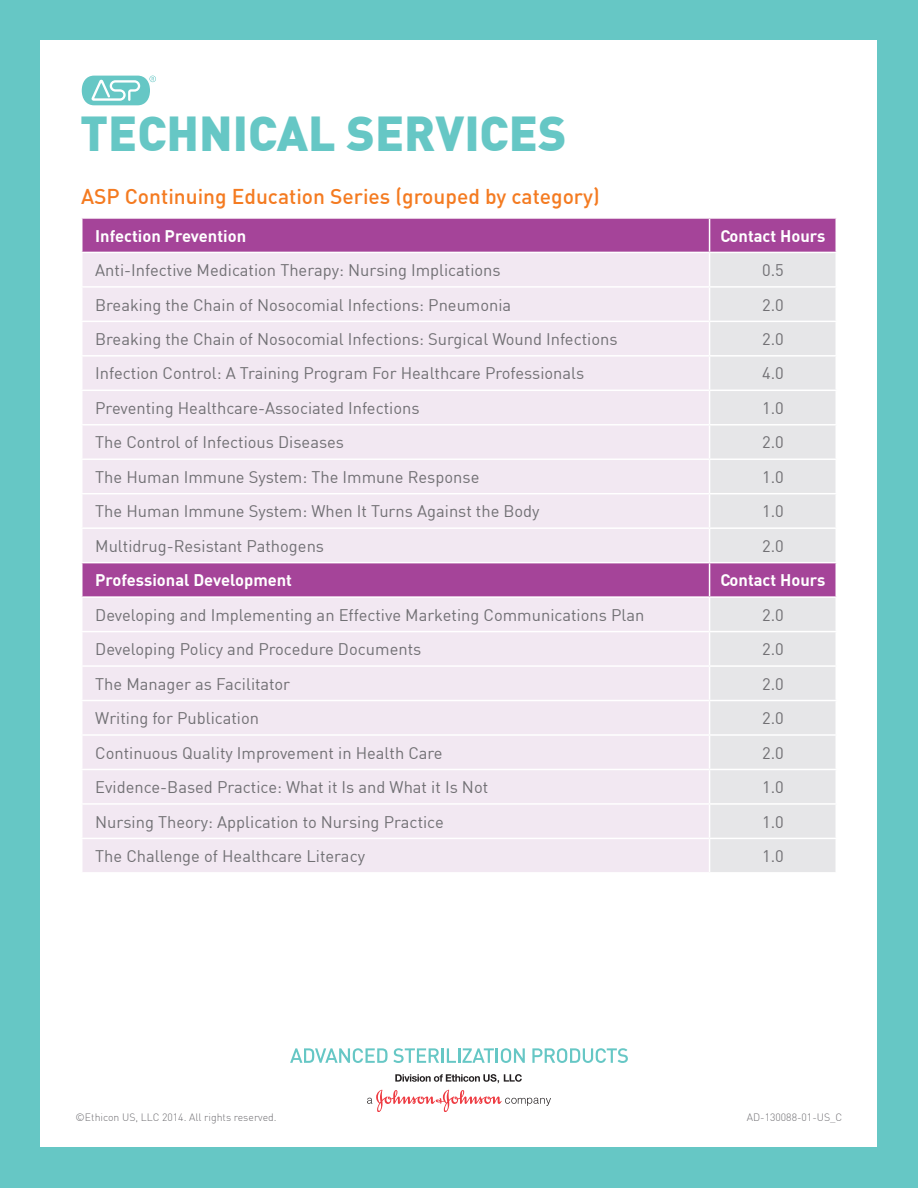
<style>
.page{position:relative;width:918px;height:1188px;background:#66c7c5}
.page>*{position:absolute;margin:0;border:0;box-sizing:border-box;transform-origin:0 0}
.t1{font:900 48px "DIN";color:#66c7c5}
.t2{font:500 21px "DIN";color:#f47b21}
.t3{font:16.5px "DIN";color:#717074}
.t4{font:700 16.5px "DIN";color:#fff}
.t5{font:300 10.5px "DIN";color:#717074}
</style>
<div class="page">
<div style="left:40px;top:40px;width:838px;height:1108px;background:#fff"></div>
<svg style="left:82px;top:76px;width:74px;height:29px"></svg>
<svg style="left:290px;top:1048px;width:149px;height:15px"></svg>
<hr style="left:441px;top:1048px;width:3px;height:15px;background:#66c7c5">
<svg style="left:447px;top:1048px;width:78px;height:15px"></svg>
<svg style="left:532px;top:1048px;width:96px;height:15px"></svg>
<svg style="left:367px;top:1090px;width:184px;height:21px"></svg>
<svg style="left:395px;top:1074px;width:127px;height:9px"></svg>
<div style="left:82px;top:219px;width:754px;height:33px;background:#a54499"></div>
<div style="left:82px;top:253px;width:627px;height:619px;background:#f2e8f2"></div>
<div style="left:710px;top:253px;width:126px;height:619px;background:#e6e6e8"></div>
<hr style="left:709px;top:219px;width:1px;height:33px;background:#fff">
<hr style="left:81px;top:286px;width:629px;height:2px;background:#fff">
<hr style="left:710px;top:286px;width:127px;height:2px;background:#fff">
<hr style="left:81px;top:321px;width:629px;height:1px;background:#fff">
<hr style="left:710px;top:321px;width:127px;height:1px;background:#fff">
<hr style="left:81px;top:355px;width:629px;height:2px;background:#fff">
<hr style="left:710px;top:355px;width:127px;height:2px;background:#fff">
<hr style="left:81px;top:390px;width:629px;height:1px;background:#fff">
<hr style="left:710px;top:390px;width:127px;height:1px;background:#fff">
<hr style="left:81px;top:424px;width:629px;height:2px;background:#fff">
<hr style="left:710px;top:424px;width:127px;height:2px;background:#fff">
<hr style="left:81px;top:458px;width:629px;height:2px;background:#fff">
<hr style="left:710px;top:458px;width:127px;height:2px;background:#fff">
<hr style="left:81px;top:493px;width:629px;height:1px;background:#fff">
<hr style="left:710px;top:493px;width:127px;height:1px;background:#fff">
<hr style="left:81px;top:527px;width:629px;height:2px;background:#fff">
<hr style="left:710px;top:527px;width:127px;height:2px;background:#fff">
<hr style="left:81px;top:562px;width:629px;height:1px;background:#fff">
<hr style="left:710px;top:562px;width:127px;height:1px;background:#fff">
<hr style="left:81px;top:596px;width:629px;height:2px;background:#fff">
<hr style="left:710px;top:596px;width:127px;height:2px;background:#fff">
<hr style="left:81px;top:631px;width:629px;height:1px;background:#fff">
<hr style="left:710px;top:631px;width:127px;height:1px;background:#fff">
<hr style="left:81px;top:665px;width:629px;height:2px;background:#fff">
<hr style="left:710px;top:665px;width:127px;height:2px;background:#fff">
<hr style="left:81px;top:700px;width:629px;height:1px;background:#fff">
<hr style="left:710px;top:700px;width:127px;height:1px;background:#fff">
<hr style="left:81px;top:734px;width:629px;height:2px;background:#fff">
<hr style="left:710px;top:734px;width:127px;height:2px;background:#fff">
<hr style="left:81px;top:769px;width:629px;height:1px;background:#fff">
<hr style="left:710px;top:769px;width:127px;height:1px;background:#fff">
<hr style="left:81px;top:803px;width:629px;height:2px;background:#fff">
<hr style="left:710px;top:803px;width:127px;height:2px;background:#fff">
<hr style="left:81px;top:838px;width:629px;height:1px;background:#fff">
<hr style="left:710px;top:838px;width:127px;height:1px;background:#fff">
<h1 class="t1" style="left:80px;top:102px;width:488px">TECHNICAL SERVICES</h1>
<p class="t2" style="left:81px;top:183px;width:520px">ASP Continuing Education Series (grouped by category)</p>
<p class="t4" style="left:95px;top:225px;width:152px">Infection Prevention</p>
<p class="t4" style="left:720px;top:225px;width:107px">Contact Hours</p>
<p class="t3" style="left:95px;top:260px;width:407px">Anti-Infective Medication Therapy: Nursing Implications</p>
<p class="t3" style="left:762px;top:260px;width:23px">0.5</p>
<p class="t3" style="left:95px;top:294px;width:418px">Breaking the Chain of Nosocomial Infections: Pneumonia</p>
<p class="t3" style="left:762px;top:294px;width:23px">2.0</p>
<p class="t3" style="left:95px;top:329px;width:524px">Breaking the Chain of Nosocomial Infections: Surgical Wound Infections</p>
<p class="t3" style="left:762px;top:329px;width:23px">2.0</p>
<p class="t3" style="left:95px;top:363px;width:491px">Infection Control: A Training Program For Healthcare Professionals</p>
<p class="t3" style="left:762px;top:363px;width:23px">4.0</p>
<p class="t3" style="left:95px;top:398px;width:326px">Preventing Healthcare-Associated Infections</p>
<p class="t3" style="left:762px;top:398px;width:23px">1.0</p>
<p class="t3" style="left:95px;top:432px;width:250px">The Control of Infectious Diseases</p>
<p class="t3" style="left:762px;top:432px;width:23px">2.0</p>
<p class="t3" style="left:95px;top:467px;width:386px">The Human Immune System: The Immune Response</p>
<p class="t3" style="left:762px;top:467px;width:23px">1.0</p>
<p class="t3" style="left:95px;top:501px;width:446px">The Human Immune System: When It Turns Against the Body</p>
<p class="t3" style="left:762px;top:501px;width:23px">1.0</p>
<p class="t3" style="left:95px;top:536px;width:230px">Multidrug-Resistant Pathogens</p>
<p class="t3" style="left:762px;top:536px;width:23px">2.0</p>
<p class="t4" style="left:95px;top:570px;width:198px">Professional Development</p>
<p class="t4" style="left:720px;top:570px;width:107px">Contact Hours</p>
<p class="t3" style="left:95px;top:605px;width:551px">Developing and Implementing an Effective Marketing Communications Plan</p>
<p class="t3" style="left:762px;top:605px;width:23px">2.0</p>
<p class="t3" style="left:95px;top:639px;width:328px">Developing Policy and Procedure Documents</p>
<p class="t3" style="left:762px;top:639px;width:23px">2.0</p>
<p class="t3" style="left:95px;top:673px;width:197px">The Manager as Facilitator</p>
<p class="t3" style="left:762px;top:673px;width:23px">2.0</p>
<p class="t3" style="left:95px;top:708px;width:165px">Writing for Publication</p>
<p class="t3" style="left:762px;top:708px;width:23px">2.0</p>
<p class="t3" style="left:95px;top:742px;width:349px">Continuous Quality Improvement in Health Care</p>
<p class="t3" style="left:762px;top:742px;width:23px">2.0</p>
<p class="t3" style="left:95px;top:777px;width:395px">Evidence-Based Practice: What it Is and What it Is Not</p>
<p class="t3" style="left:762px;top:777px;width:23px">1.0</p>
<p class="t3" style="left:95px;top:811px;width:350px">Nursing Theory: Application to Nursing Practice</p>
<p class="t3" style="left:762px;top:811px;width:23px">1.0</p>
<p class="t3" style="left:95px;top:846px;width:271px">The Challenge of Healthcare Literacy</p>
<p class="t3" style="left:762px;top:846px;width:23px">1.0</p>
<p class="t5" style="left:76px;top:1111px;width:203px">©Ethicon US, LLC 2014. All rights reserved.</p>
<p class="t5" style="left:747px;top:1111px;width:97px">AD-130088-01-US_C</p>
</div>
